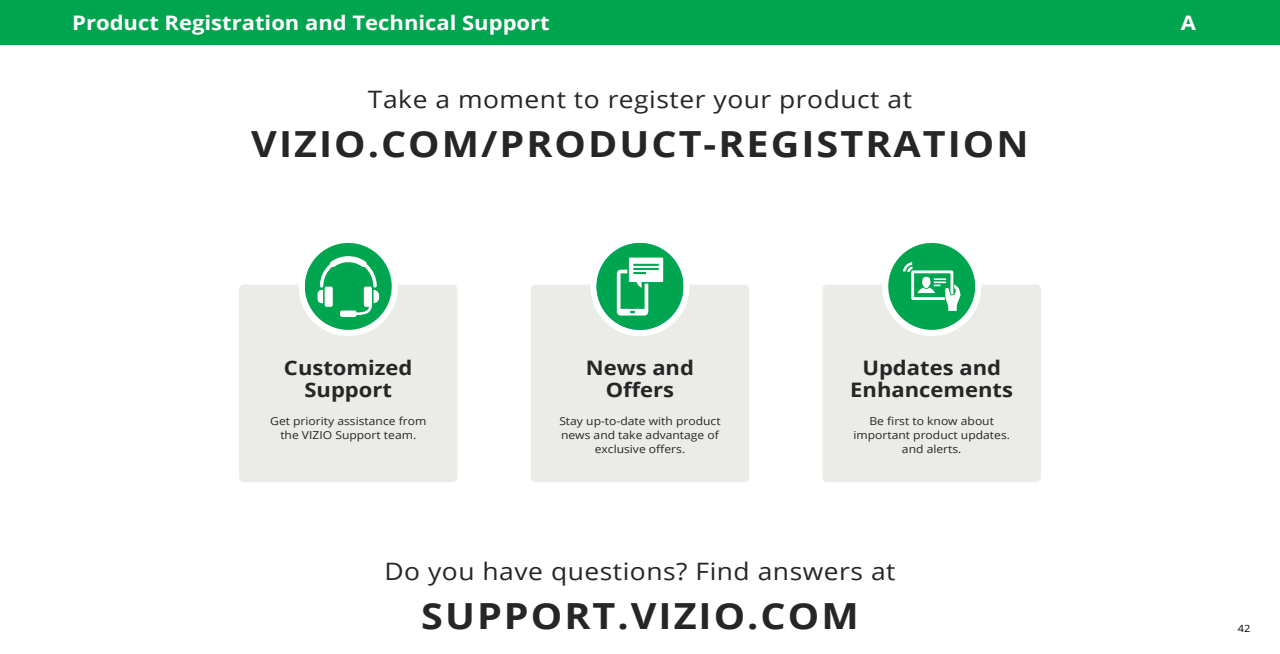
<style>
.page{position:relative;width:1280px;height:654px;background:#fff}
.page>*{position:absolute;margin:0;border:0;box-sizing:border-box;transform-origin:0 0}
.t1{font:700 36px "Open Sans";letter-spacing:.05em;color:#262626;scale:1.1 1}
.t2{font:24px "Open Sans";letter-spacing:.02em;color:#262626;scale:1.1 1}
.t3{font:700 20px/22px "Open Sans";color:#262626;text-align:center;scale:1.1 1}
.t4{font:700 20px "Open Sans";color:#fff;scale:1.1 1}
.t5{font:11px/14px "Open Sans";color:#262626;text-align:center;scale:1.1 1}
.t6{font:10px "Open Sans";color:#000;scale:1.1 1}
</style>
<div class="page">
<div style="left:0;top:0;width:1280px;height:45px;background:#00a54f"></div>
<div style="left:239px;top:285px;width:218px;height:197px;background:#ebebe8;border-radius:5px"></div>
<div style="left:299px;top:237px;width:99px;height:99px;background:#fff;border-radius:50%"></div>
<div style="left:305px;top:243px;width:87px;height:87px;background:#00a54f;border-radius:43px"></div>
<svg style="left:318px;top:256px;width:61px;height:61px"></svg>
<div style="left:823px;top:285px;width:218px;height:197px;background:#ebebe8;border-radius:5px"></div>
<div style="left:882px;top:237px;width:99px;height:99px;background:#fff;border-radius:50%"></div>
<div style="left:888px;top:243px;width:87px;height:87px;background:#00a54f;border-radius:43px"></div>
<svg style="left:903px;top:262px;width:58px;height:49px"></svg>
<div style="left:531px;top:285px;width:218px;height:197px;background:#ebebe8;border-radius:5px"></div>
<div style="left:590px;top:237px;width:100px;height:99px;background:#fff;border-radius:50%"></div>
<div style="left:597px;top:243px;width:86px;height:87px;background:#00a54f;border-radius:43px"></div>
<svg style="left:617px;top:258px;width:46px;height:58px"></svg>
<h2 class="t4" style="left:72px;top:9px;width:436px">Product Registration and Technical Support</h2>
<p class="t2" style="left:368px;top:83px;width:496px">Take a moment to register your product at</p>
<p class="t1" style="left:251px;top:119px;width:708px">VIZIO .COM/PRODUCT-REGISTRATION</p>
<h3 class="t3" style="left:284px;top:356px;width:118px">Customized<br>Support</h3>
<p class="t5" style="left:270px;top:414px;width:143px">Get priority assistance from the VIZIO Support team .</p>
<h3 class="t3" style="left:586px;top:356px;width:100px">News and<br>Offers</h3>
<p class="t5" style="left:559px;top:414px;width:148px">Stay up-to-date with product news and take advantage of exclusive offers.</p>
<h3 class="t3" style="left:850px;top:356px;width:150px">Updates and<br>Enhancements</h3>
<p class="t5" style="left:853px;top:414px;width:144px">Be first to know about important product updates . and alerts .</p>
<p class="t2" style="left:385px;top:555px;width:466px">Do you have questions? Find answers at</p>
<p class="t1" style="left:421px;top:591px;width:399px">SUPPORT .VIZIO .COM</p>
<h3 class="t4" style="left:1181px;top:9px;width:15px">A</h3>
<p class="t6" style="left:1238px;top:622px;width:13px">42</p>
</div>
